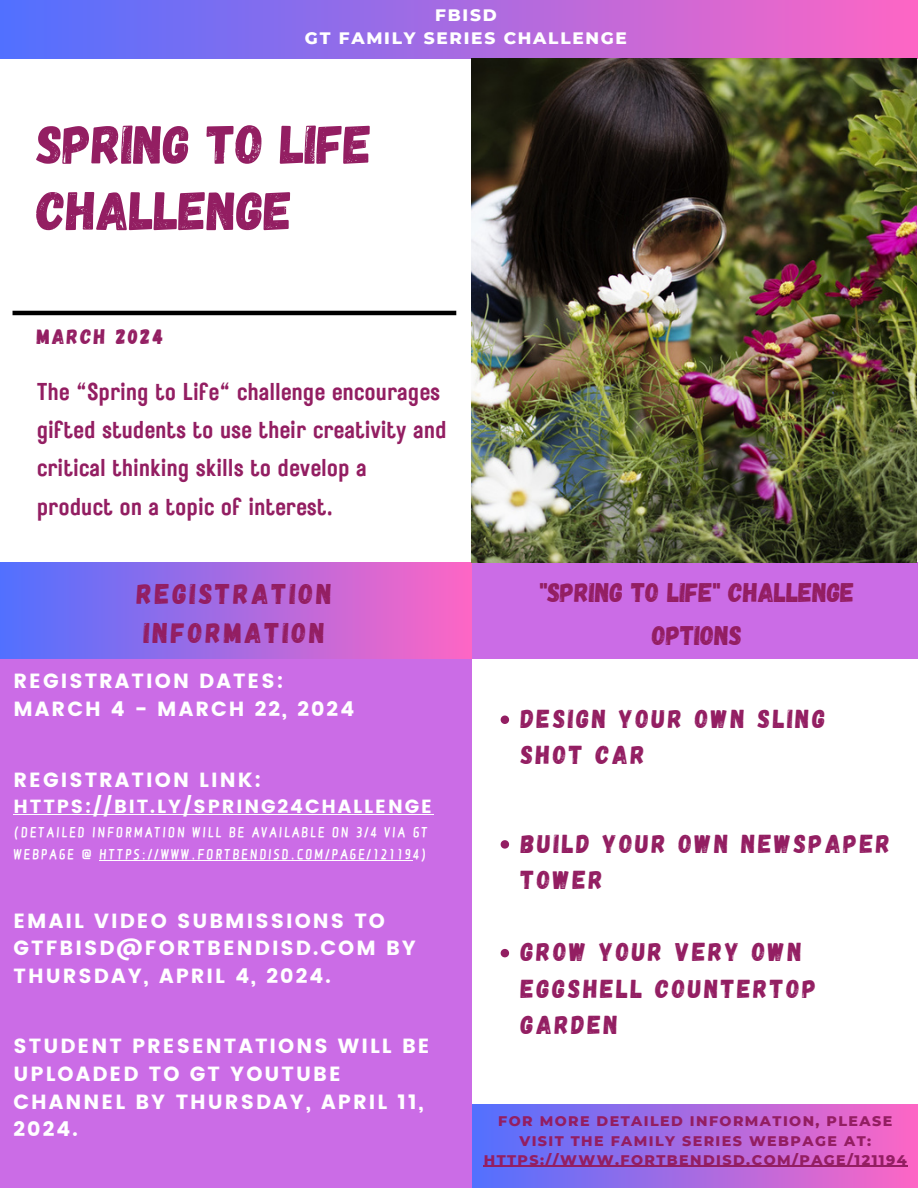
<style>
.page{position:relative;width:918px;height:1188px;background:#fff}
.page>*{position:absolute;margin:0;border:0;box-sizing:border-box;transform-origin:0 0}
.t1{font:54.6px/66.3px "Gagalin";color:#931e62}
.t2{font:28.5px/39.3px "Gagalin";letter-spacing:.1em;color:#931e62}
.t3{font:26.85px/42.8px "Gagalin";color:#931e62;text-align:center}
.t4{font:25.95px/36.3px "Gagalin";letter-spacing:.1em;color:#931e62}
.t5{font:24.45px/38.2px "Rustic Printed";color:#931e62}
.t6{font:21px "Gagalin";letter-spacing:.1em;color:#931e62}
.t7{font:20.55px/27.8px "Poppins";letter-spacing:.1em;color:#fff}
.t8{font:19.05px "Poppins";letter-spacing:.1em;color:#fff}
.t9{font:800 16.95px "Montserrat";letter-spacing:.1em;color:#fff}
.t10{font:16.05px/22px "Canva Creative Round";letter-spacing:.1em;color:#fff}
.t11{font:800 14.25px/19.2px "Montserrat";letter-spacing:.1em;color:#931e62;text-align:center}
</style>
<div class="page">
<div style="left:0;top:0;width:918px;height:59px;background:linear-gradient(to right,#5170ff,#fe66c5)"></div>
<div style="left:0;top:562px;width:472px;height:97px;background:linear-gradient(to right,#5170ff,#fd66c5)"></div>
<div style="left:469px;top:1104px;width:449px;height:84px;background:linear-gradient(to right,#5170ff,#fe66c5)"></div>
<div style="left:0;top:659px;width:472px;height:529px;background:#cb6ce6"></div>
<hr style="left:13px;top:311px;width:443px;height:4px;background:#000">
<div style="left:473px;top:562px;width:445px;height:97px;background:#cb6ce6"></div>
<img style="left:472px;top:59px;width:444px;height:504px">
<hr style="left:14px;top:814px;width:420px;height:1px;background:#fff">
<hr style="left:99px;top:860px;width:314px;height:1px;background:#fff">
<hr style="left:484px;top:1166px;width:424px;height:1px;background:#931e62">
<svg style="left:501px;top:716px;width:8px;height:8px"></svg>
<svg style="left:501px;top:840px;width:8px;height:9px"></svg>
<svg style="left:501px;top:949px;width:8px;height:8px"></svg>
<p class="t9" style="left:435px;top:4px;width:63px">FBISD</p>
<h1 class="t9" style="left:305px;top:28px;width:323px">GT FAMILY SERIES CHALLENGE</h1>
<h6 class="t1" style="left:37px;top:109px;width:337px">SPRING TO LIFE<br>CHALLENGE</h6>
<h3 class="t6" style="left:37px;top:323px;width:128px">MARCH 2024</h3>
<h4 class="t5" style="left:37px;top:372px;width:411px">The "Spring to Life" challenge encourages gifted students to use their creativity and critical thinking skills to develop a product on a topic of interest.</h4>
<h2 class="t2" style="left:137px;top:572px;width:197px">REGISTRATION<br>INFORMATION</h2>
<h5 class="t7" style="left:14px;top:667px;width:342px">REGISTRATION DATES:<br>MARCH 4 - MARCH 22, 2024</h5>
<p class="t7" style="left:14px;top:766px;width:249px">REGISTRATION LINK:</p>
<p class="t8" style="left:14px;top:795px;width:420px">HTTPS://BIT.LY/SPRING24CHALLENGE</p>
<p class="t10" style="left:14px;top:821px;width:416px">(DETAILED INFORMATION WILL BE AVAILABLE ON 3/4 VIA GT<br>WEBPAGE @ HTTPS://WWW.FORTBENDISD.COM/PAGE/121194)</p>
<h5 class="t7" style="left:14px;top:907px;width:404px">EMAIL VIDEO SUBMISSIONS TO<br>GTFBISD@FORTBENDISD.COM BY<br>THURSDAY, APRIL 4, 2024.</h5>
<h5 class="t7" style="left:14px;top:1032px;width:418px">STUDENT PRESENTATIONS WILL BE<br>UPLOADED TO GT YOUTUBE<br>CHANNEL BY THURSDAY, APRIL 11,<br>2024.</h5>
<p class="t3" style="left:540px;top:570px;width:316px">"SPRING TO LIFE" CHALLENGE<br>OPTIONS</p>
<p class="t4" style="left:521px;top:699px;width:306px">DESIGN YOUR OWN SLING<br>SHOT CAR</p>
<p class="t4" style="left:521px;top:824px;width:371px">BUILD YOUR OWN NEWSPAPER<br>TOWER</p>
<p class="t4" style="left:521px;top:933px;width:297px">GROW YOUR VERY OWN<br>EGGSHELL COUNTERTOP<br>GARDEN</p>
<p class="t11" style="left:498px;top:1112px;width:396px">FOR MORE DETAILED INFORMATION, PLEASE<br>VISIT THE FAMILY SERIES WEBPAGE AT:</p>
<p class="t11" style="left:484px;top:1150px;width:424px">HTTPS://WWW.FORTBENDISD.COM/PAGE/121194</p>
</div>
